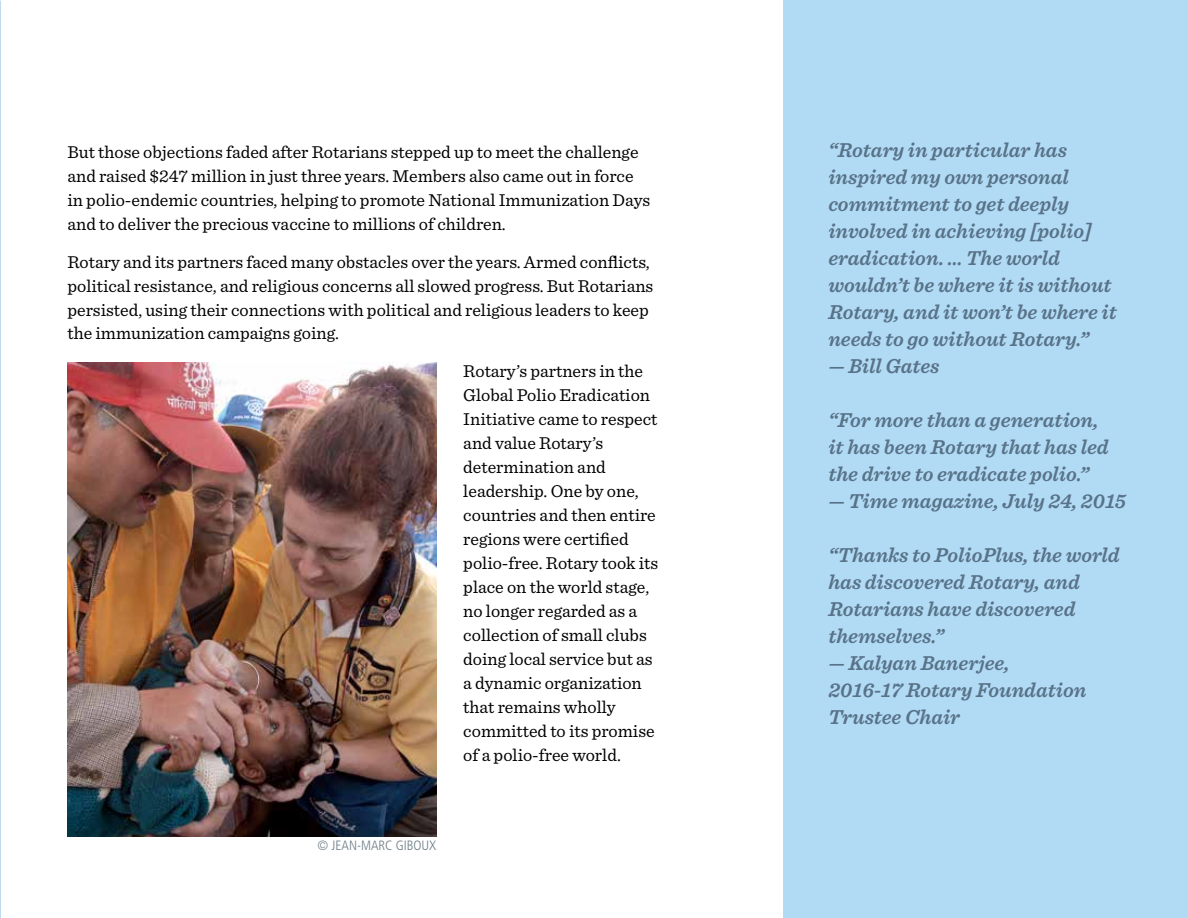
<style>
.page{position:relative;width:1188px;height:918px;background:#fff}
.page>*{position:absolute;margin:0;border:0;box-sizing:border-box;transform-origin:0 0}
.t1{font:italic 600 21px/27px "Sentinel";color:#587288}
.t2{font:18px/24px "Sentinel";color:#000}
.t3{font:300 condensed 13.5px "Frutiger LT Std";color:#6b7b84}
</style>
<div class="page">
<div style="left:783px;top:0;width:405px;height:918px;background:#b1daf4"></div>
<img style="left:68px;top:363px;width:368px;height:474px">
<p class="t2" style="left:68px;top:139px;width:584px">But those objections faded after Rotarians stepped up to meet the challenge and raised $247 million in just three years. Members also came out in force in polio-endemic countries, helping to promote National Immunization Days and to deliver the precious vaccine to millions of children.</p>
<p class="t2" style="left:68px;top:248px;width:587px">Rotary and its partners faced many obstacles over the years. Armed conflicts, political resistance, and religious concerns all slowed progress. But Rotarians persisted, using their connections with political and religious leaders to keep the immunization campaigns going.</p>
<p class="t2" style="left:463px;top:358px;width:197px">Rotary’s partners in the<br>Global Polio Eradication<br>Initiative came to respect and value Rotary’s determination and leadership. One by one, countries and then entire regions were certified polio-free. Rotary took its place on the world stage, no longer regarded as a collection of small clubs doing local service but as a dynamic organization that remains wholly committed to its promise of a polio-free world.</p>
<p class="t3" style="left:318px;top:838px;width:120px">© JEAN-MARC GIBOUX</p>
<p class="t1" style="left:828px;top:136px;width:290px">“Rotary in particular has inspired my own personal commitment to get deeply involved in achieving [polio] eradication. … The world wouldn’t be where it is without<br>Rotary, and it won’t be where it needs to go without Rotary.”</p>
<p class="t1" style="left:828px;top:352px;width:113px">— Bill Gates</p>
<p class="t1" style="left:828px;top:406px;width:282px">“For more than a generation, it has been Rotary that has led the drive to eradicate polio.”</p>
<p class="t1" style="left:828px;top:487px;width:299px">— Time magazine, July 24, 2015</p>
<p class="t1" style="left:828px;top:541px;width:293px">“Thanks to PolioPlus, the world has discovered Rotary, and<br>Rotarians have discovered themselves.”</p>
<p class="t1" style="left:828px;top:649px;width:260px">— Kalyan Banerjee,<br>2016-17 Rotary Foundation<br>Trustee Chair</p>
</div>
